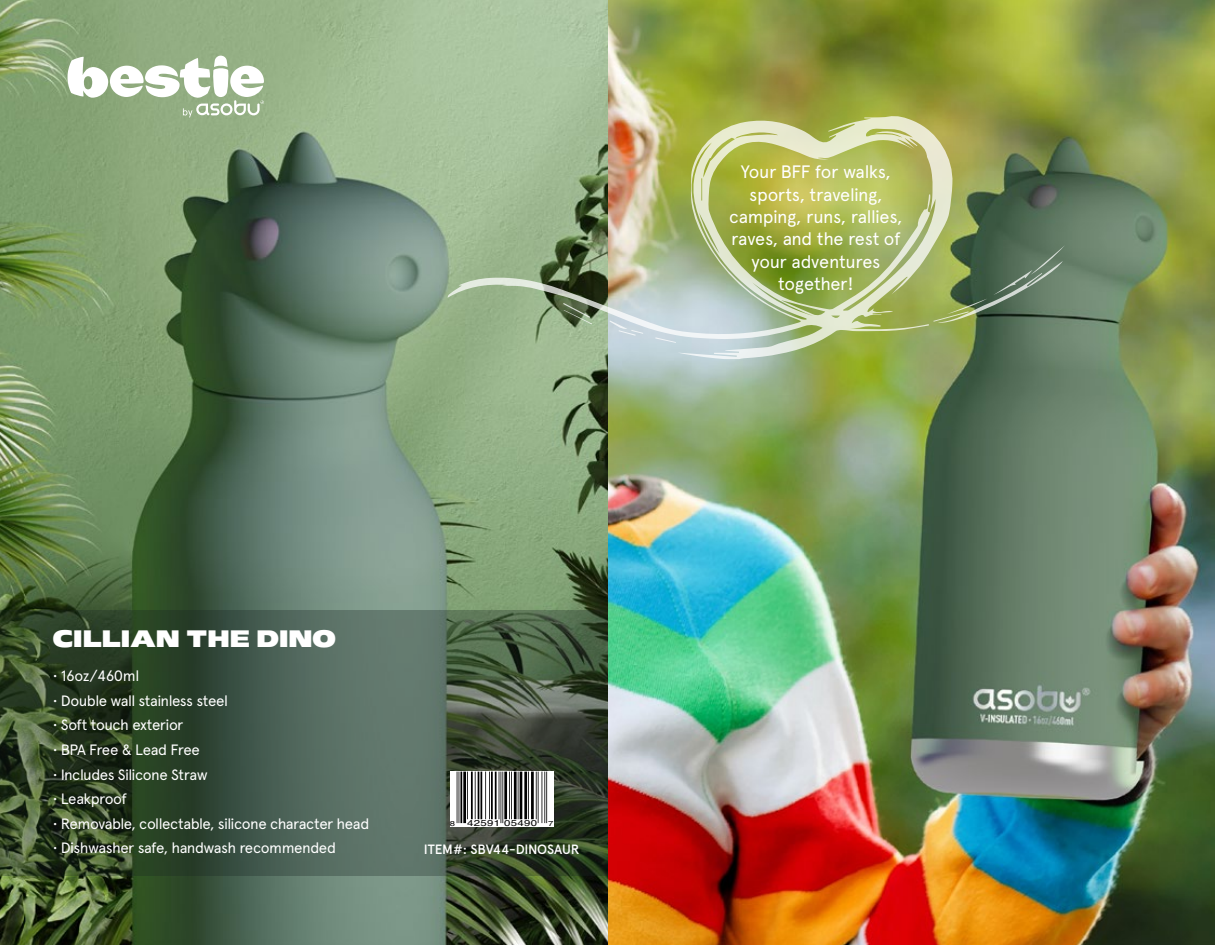
<style>
.page{position:relative;width:1215px;height:945px;background:#fff}
.page>*{position:absolute;margin:0;border:0;box-sizing:border-box;transform-origin:0 0}
.t1{font:900 22.2px "Mattone";color:#fff}
.t2{font:18px/22.4px "Apercu Pro";letter-spacing:-.02em;color:#fff;text-align:center}
.t3{font:15px "Apercu Pro";letter-spacing:-.035em;color:#fff}
.t4{font:500 13.5px "Apercu Pro";letter-spacing:-.02em;color:#fff}
.t5{font:8.55px "Helvetica";letter-spacing:.025em;color:#000;scale:1.33 1}
.t6{font:7.2px "Helvetica";color:#000;scale:1.33 1}
</style>
<div class="page">
<img style="left:0;top:0;width:1215px;height:945px">
<svg style="left:0;top:610px;width:608px;height:265px;background:#405440"></svg>
<svg style="left:450px;top:771px;width:103px;height:55px"></svg>
<hr style="left:546px;top:772px;width:1px;height:51px;background:#000">
<hr style="left:544px;top:772px;width:1px;height:51px;background:#000">
<hr style="left:542px;top:772px;width:1px;height:51px;background:#000">
<hr style="left:538px;top:772px;width:1px;height:51px;background:#000">
<hr style="left:536px;top:772px;width:1px;height:47px;background:#000">
<hr style="left:531px;top:772px;width:3px;height:47px;background:#000">
<hr style="left:528px;top:772px;width:1px;height:47px;background:#000">
<hr style="left:524px;top:772px;width:3px;height:47px;background:#000">
<hr style="left:520px;top:772px;width:2px;height:47px;background:#000">
<hr style="left:518px;top:772px;width:1px;height:47px;background:#000">
<hr style="left:514px;top:772px;width:3px;height:47px;background:#000">
<hr style="left:511px;top:772px;width:1px;height:47px;background:#000">
<hr style="left:509px;top:772px;width:1px;height:47px;background:#000">
<hr style="left:504px;top:772px;width:3px;height:47px;background:#000">
<hr style="left:502px;top:772px;width:1px;height:51px;background:#000">
<hr style="left:501px;top:772px;width:1px;height:51px;background:#000">
<hr style="left:499px;top:772px;width:1px;height:47px;background:#000">
<hr style="left:495px;top:772px;width:2px;height:47px;background:#000">
<hr style="left:491px;top:772px;width:2px;height:47px;background:#000">
<hr style="left:489px;top:772px;width:1px;height:47px;background:#000">
<hr style="left:485px;top:772px;width:1px;height:47px;background:#000">
<hr style="left:480px;top:772px;width:2px;height:47px;background:#000">
<hr style="left:478px;top:772px;width:1px;height:47px;background:#000">
<hr style="left:475px;top:772px;width:1px;height:47px;background:#000">
<hr style="left:471px;top:772px;width:2px;height:47px;background:#000">
<hr style="left:467px;top:772px;width:1px;height:47px;background:#000">
<hr style="left:463px;top:772px;width:3px;height:51px;background:#000">
<hr style="left:460px;top:772px;width:2px;height:51px;background:#000">
<hr style="left:459px;top:772px;width:1px;height:51px;background:#000">
<hr style="left:457px;top:772px;width:1px;height:51px;background:#000">
<svg style="left:66px;top:56px;width:198px;height:61px"></svg>
<img style="left:448px;top:115px;width:506px;height:244px">
<svg style="left:933px;top:245px;width:132px;height:80px;background:#677e5a"></svg>
<svg style="left:563px;top:303px;width:29px;height:21px"></svg>
<svg style="left:655px;top:337px;width:21px;height:6px"></svg>
<svg style="left:609px;top:320px;width:34px;height:16px"></svg>
<h1 class="t1" style="left:53px;top:623px;width:285px">CILLIAN THE DINO</h1>
<p class="t3" style="left:53px;top:665px;width:88px">• 16oz/460ml</p>
<p class="t3" style="left:53px;top:689px;width:177px">• Double wall stainless steel</p>
<p class="t3" style="left:53px;top:714px;width:132px">• Soft touch exterior</p>
<p class="t3" style="left:53px;top:738px;width:149px">• BPA Free &amp; Lead Free</p>
<p class="t3" style="left:53px;top:763px;width:156px">• Includes Silicone Straw</p>
<p class="t3" style="left:53px;top:788px;width:76px">• Leakproof</p>
<p class="t3" style="left:53px;top:812px;width:318px">• Removable, collectable, silicone character head</p>
<p class="t3" style="left:53px;top:837px;width:285px">• Dishwasher safe, handwash recommended</p>
<p class="t6" style="left:450px;top:818px;width:5px">8</p>
<p class="t5" style="left:467px;top:816px;width:54px">42591 05490</p>
<p class="t6" style="left:548px;top:818px;width:5px">7</p>
<p class="t4" style="left:424px;top:839px;width:157px">ITEM#: SBV44-DINOSAUR</p>
<p class="t2" style="left:729px;top:160px;width:175px">Your BFF for walks, sports, traveling, camping, runs, rallies, raves, and the rest of your adventures together!</p>
</div>
